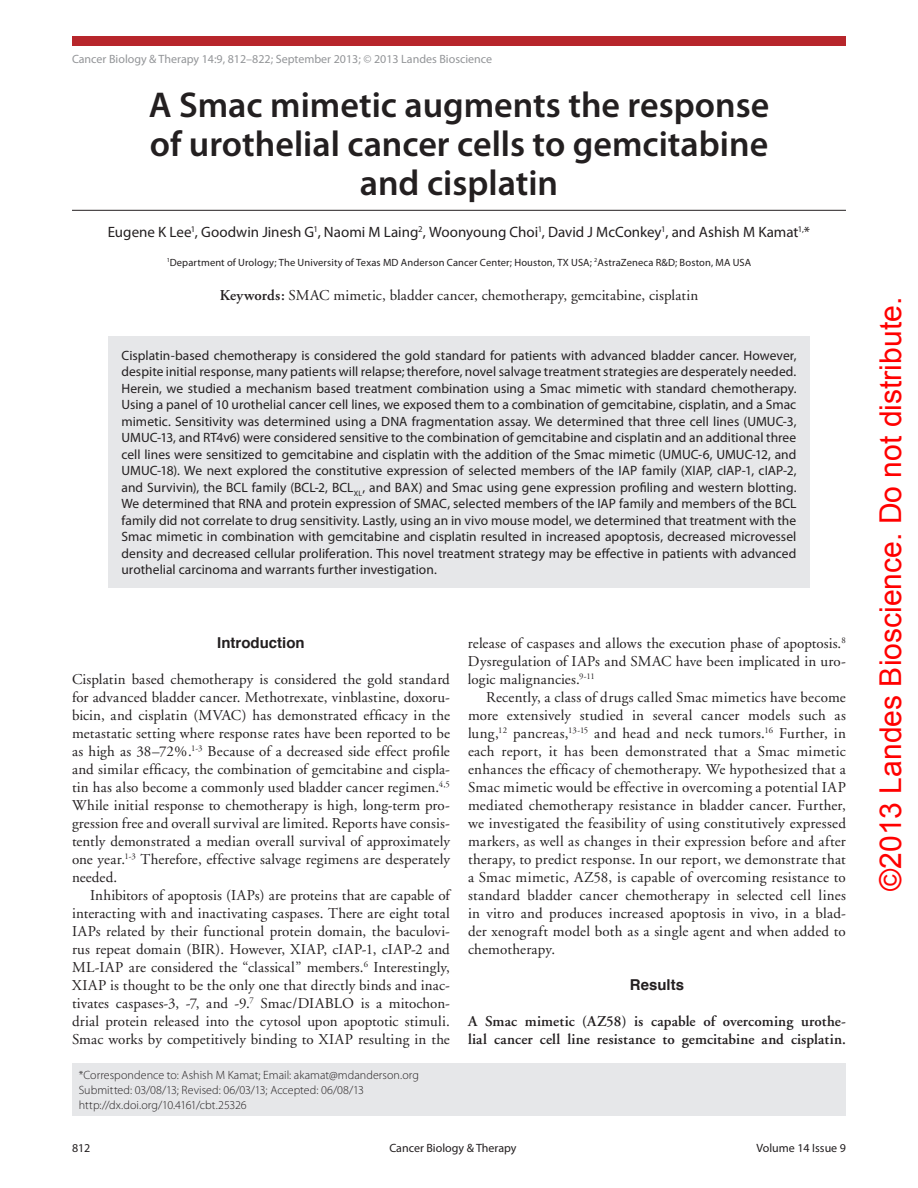
<style>
.page{position:relative;width:918px;height:1188px;background:#fff}
.page>*{position:absolute;margin:0;border:0;box-sizing:border-box;transform-origin:0 0}
.t1{font:600 36px/39px "Myriad Pro";color:#231f20;text-align:center}
.t2{font:30.15px "Arial";color:#f00}
.t3{font:15px/18px "Adobe Garamond";letter-spacing:.01em;color:#231f20;text-align:justify}
.t4{font:600 15px/18px "Adobe Garamond";letter-spacing:.01em;color:#231f20}
.t5{font:15px "Myriad Pro";color:#231f20}
.t6{font:700 15px "Helvetica";color:#231f20}
.t7{font:13.5px/16.5px "Myriad Pro";letter-spacing:.005em;color:#231f20;text-align:justify}
.t8{font:300 12px/15px "Myriad Pro";letter-spacing:.005em;color:#231f20}
.t9{font:12px "Myriad Pro";color:#939598}
.t10{font:12px "Myriad Pro";color:#231f20}
.t11{font:10.5px "Myriad Pro";letter-spacing:.015em;color:#231f20}
.s1{font-weight:600}
</style>
<div class="page">
<div style="left:72px;top:36px;width:774px;height:10px;background:#b7262b"></div>
<div style="left:72px;top:1063px;width:774px;height:53px;background:#e6e7e9"></div>
<div style="left:108px;top:336px;width:702px;height:252px;background:#e6e7e9"></div>
<hr style="left:72px;top:210px;width:774px;height:1px;background:#231f20">
<p class="t9" style="left:72px;top:52px;width:422px">Cancer Biology &amp; Therapy 14:9, 812–822; September 2013; © 2013 Landes Bioscience</p>
<h1 class="t1" style="left:149px;top:85px;width:622px">A Smac mimetic augments the response of urothelial cancer cells to gemcitabine and cisplatin</h1>
<p class="t5" style="left:108px;top:223px;width:704px">Eugene K Lee<sup>1</sup>, Goodwin Jinesh G<sup>1</sup>, Naomi M Laing<sup>2</sup>, Woonyoung Choi<sup>1</sup>, David J McConkey<sup>1</sup>, and Ashish M Kamat<sup>1,</sup>*</p>
<p class="t11" style="left:167px;top:256px;width:586px"><sup>1</sup>Department of Urology; The University of Texas MD Anderson Cancer Center; H ouston, TX USA; <sup>2</sup>AstraZeneca R&amp;D; Boston, MA USA</p>
<p class="t3" style="left:220px;top:287px;width:480px"><span class="s1">Keywords:</span> SMAC mimetic, bladder cancer, chemotherapy, gemcitabine, cisplatin</p>
<p class="t7" style="left:121px;top:347px;width:677px">Cisplatin-based chemotherapy is considered the gold standard for patients with advanced bladder cancer. H owever, despite initial response, many patients will relapse; therefore, novel salvage treatment strategies are desperately needed.<br>Herein, we studied a mechanism based treatment combination using a Smac mimetic with standard chemotherapy.<br>Using a panel of 10 urothelial cancer cell lines, we exposed them to a combination of gemcitabine, cisplatin, and a Smac mimetic. Sensitivity was determined using a DNA fragmentation assay. We determined that three cell lines (UMUC-3, UMUC-13, and RT4v6) were considered sensitive to the combination of gemcitabine and cisplatin and an additional three cell lines were sensitized to gemcitabine and cisplatin with the addition of the Smac mimetic (UMUC-6, UMUC-12, and UMUC-18). We next explored the constitutive expression of selected members of the IAP family (XIAP, cIAP-1, cIAP-2, and Survivin), the BCL family (BCL-2, BCL<sub>XL</sub>, and BAX) and Smac using gene expression profiling and western blotting.<br>We determined that RNA and protein expression of SMAC, selected members of the IAP family and members of the BCL family did not correlate to drug sensitivity. Lastly, using an in vivo mouse model, we determined that treatment with the Smac mimetic in combination with gemcitabine and cisplatin resulted in increased apoptosis, decreased microvessel density and decreased cellular proliferation. This novel treatment strategy may be effective in patients with advanced urothelial carcinoma and warrants further investigation.</p>
<p class="t6" style="left:217px;top:631px;width:89px">Introduction</p>
<p class="t3" style="left:72px;top:671px;width:379px">Cisplatin based chemotherapy is considered the gold standard for advanced bladder cancer. Methotrexate, vinblastine, doxoru&shy;bicin, and cisplatin (MVAC) has demonstrated efficacy in the metastatic setting where response rates have been reported to be as high as 38–72%.<sup>1-3</sup> Because of a decreased side effect profile and similar efficacy, the combination of gemcitabine and cispla&shy;tin has also become a commonly used bladder cancer regimen.<sup>4,5<br></sup>While initial response to chemotherapy is high, long-term pro&shy;gression free and overall survival are limited. Reports have consis&shy;tently demonstrated a median overall survival of approximately one year.<sup>1-3</sup> Therefore, effective salvage regimens are desperately needed.</p>
<p class="t3" style="left:72px;top:887px;width:379px;text-indent:18px">Inhibitors of apoptosis (IAPs) are proteins that are capable of interacting with and inactivating caspases. There are eight total IAPs related by their functional protein domain, the baculovi&shy;rus repeat domain (BIR). However, XIAP, cIAP-1, cIAP-2 and ML-IAP are considered the “classical” members.<sup>6</sup> Interestingly, XIAP is thought to be the only one that directly binds and inac&shy;tivates caspases-3, -7, and -9.<sup>7</sup> Smac/DIABLO is a mitochon&shy;drial protein released into the cytosol upon apoptotic stimuli.<br>Smac works by competitively binding to XIAP resulting in the</p>
<p class="t8" style="left:79px;top:1068px;width:342px">*Correspondence to: Ashish M Kamat; Email: akamat@mdanderson.org<br>Submitted: 03/08/13; Revised: 06/03/13; Accepted: 06/08/13 http://dx.doi.org/10.4161/cbt.25326</p>
<p class="t3" style="left:468px;top:635px;width:379px">release of caspases and allows the execution phase of apoptosis.<sup>8<br></sup>Dysregulation of IAPs and SMAC have been implicated in uro&shy;logic malignancies.<sup>9-11</sup></p>
<p class="t3" style="left:468px;top:689px;width:380px;text-indent:18px">Recently, a class of drugs called Smac mimetics have become more extensively studied in several cancer models such as lung,<sup>12</sup> pancreas,<sup>13-15</sup> and head and neck tumors.<sup>16</sup> Further, in each report, it has been demonstrated that a Smac mimetic enhances the efficacy of chemotherapy. We hypothesized that a Smac mimetic would be effective in overcoming a potential IAP mediated chemotherapy resistance in bladder cancer. Further, we investigated the feasibility of using constitutively expressed markers, as well as changes in their expression before and after therapy, to predict response. In our report, we demonstrate that a Smac mimetic, AZ58, is capable of overcoming resistance to standard bladder cancer chemotherapy in selected cell lines in vitro and produces increased apoptosis in vivo, in a blad&shy;der xenograft model both as a single agent and when added to chemotherapy.</p>
<p class="t6" style="left:630px;top:973px;width:56px">Results</p>
<p class="t4" style="left:468px;top:1013px;width:379px">A Smac mimetic (AZ58) is capable of overcoming urothe&shy;lial cancer cell line resistance to gemcitabine and cisplatin.</p>
<p class="t10" style="left:72px;top:1141px;width:20px">812</p>
<p class="t10" style="left:389px;top:1141px;width:129px">Cancer Biology &amp; Therapy</p>
<p class="t10" style="left:757px;top:1141px;width:91px">Volume 14 Issue 9</p>
<h2 class="t2" style="left:871px;top:891px;width:595px;rotate:-90deg">©2013 Landes Bioscience. Do not distribute.</h2>
</div>
